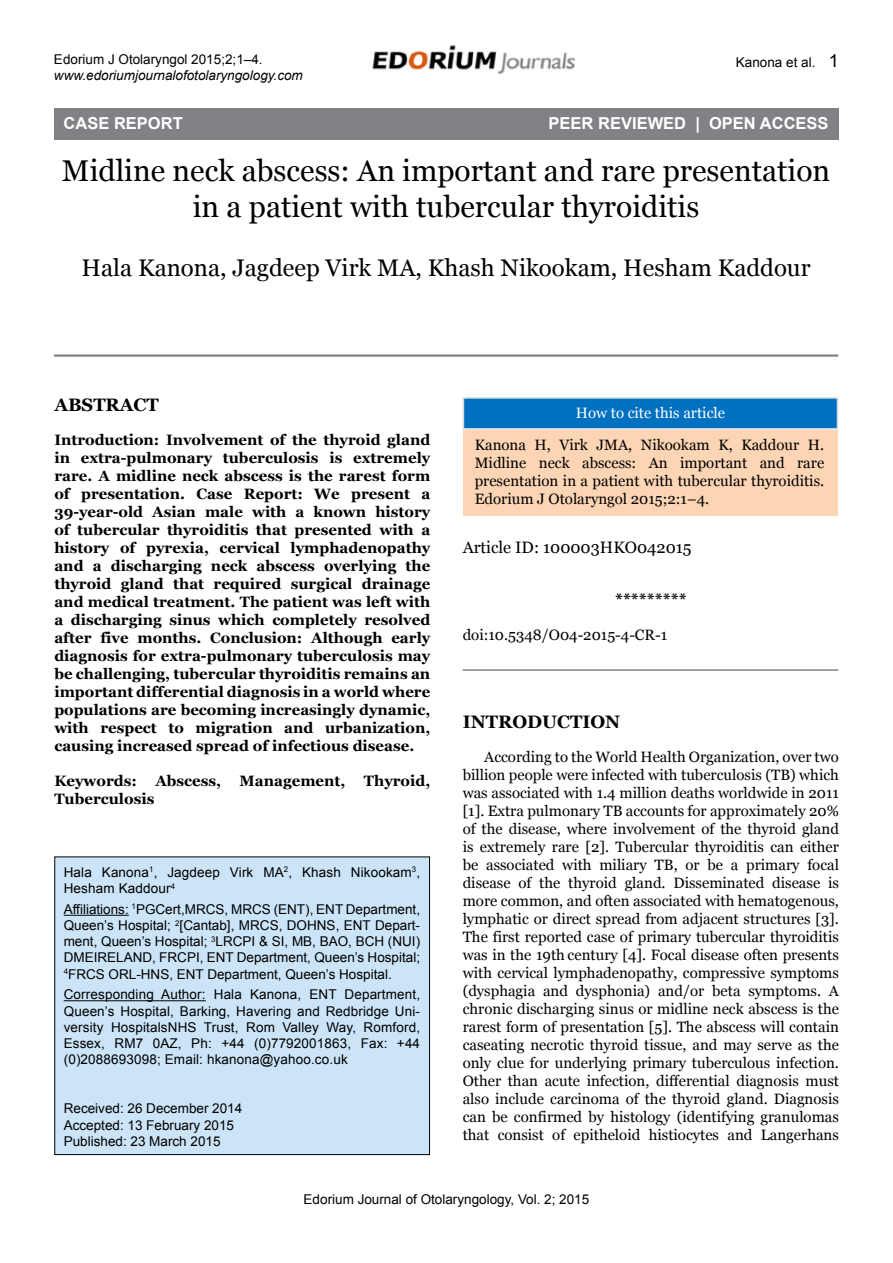
<style>
.page{position:relative;width:893px;height:1263px;background:#fff}
.page>*{position:absolute;margin:0;border:0;box-sizing:border-box;transform-origin:0 0}
.t1{font:30px/36px "Georgia";color:#000;text-align:center}
.t2{font:24px "Georgia";color:#000}
.t3{font:700 18px "Georgia";color:#000}
.t4{font:700 16.5px "Arial";color:#fff}
.t5{font:16.5px "Georgia";color:#000}
.t6{font:700 16.5px "Georgia";color:#000}
.t7{font:15px/18px "Georgia";color:#000;text-align:justify}
.t8{font:700 15px/18px "Georgia";color:#000;text-align:justify}
.t9{font:15px "Georgia";color:#fff}
.t10{font:13.5px/16.2px "Arial";color:#000}
.t11{font:italic 13.5px "Arial";color:#000}
.s1{font-size:18px}
</style>
<div class="page">
<img style="left:372px;top:45px;width:203px;height:29px">
<div style="left:54px;top:108px;width:784px;height:32px;background:#808285"></div>
<hr style="left:54px;top:354px;width:784px;height:3px;background:#808285">
<div style="left:55px;top:857px;width:375px;height:297px;background:#cce4f7"></div>
<div style="left:54px;top:856px;width:376px;height:299px;border:1px solid #000"></div>
<hr style="left:64px;top:915px;width:65px;height:1px;background:#000">
<hr style="left:64px;top:1000px;width:142px;height:1px;background:#000">
<div style="left:463px;top:431px;width:375px;height:85px;background:#fcd5b5"></div>
<div style="left:463px;top:397px;width:375px;height:33px;background:#0070c0;border:2px solid #d9d9d9"></div>
<hr style="left:463px;top:669px;width:375px;height:2px;background:#808285">
<p class="t10" style="left:54px;top:51px;width:210px">Edorium J Otolaryngol 2015;2;1–4.</p>
<p class="t11" style="left:54px;top:67px;width:250px">www.edoriumjournalofotolaryngology.com</p>
<p class="t10" style="left:736px;top:54px;width:105px">Kanona et al. <span class="s1">1</span></p>
<p class="t4" style="left:64px;top:112px;width:121px">CASE REPORT</p>
<p class="t4" style="left:549px;top:112px;width:173px">PEER REVIEWED | OPE</p>
<p class="t4" style="left:744px;top:112px;width:29px">N ACCESS</p>
<h1 class="t1" style="left:62px;top:153px;width:770px">Midline neck abscess: An important and rare presentation in a patient with tubercular thyroiditis</h1>
<h2 class="t2" style="left:82px;top:253px;width:730px">Hala Kanona, Jagdeep Virk MA, Khash Nikookam, Hesham Kaddour</h2>
<p class="t3" style="left:54px;top:393px;width:106px">Abstract</p>
<p class="t8" style="left:54px;top:431px;width:377px">Introduction: Involvement of the thyroid gland in extra-pulmonary tuberculosis is extremely rare. A midline neck abscess is the rarest form of presentation. Case Report: We present a 39-year-old Asian male with a known history of tubercular thyroiditis that presented with a history of pyrexia, cervical lymphadenopathy and a discharging neck abscess overlying the thyroid gland that required surgical drainage and medical treatment. The patient was left with a discharging sinus which completely resolved after five months. Conclusion: Although early diagnosis for extra-pulmonary tuberculosis may be challenging, tubercular thyroiditis remains an important differential diagnosis in a world where populations are becoming increasingly dynamic, with respect to migration and urbanization, causing increased spread of infectious disease.</p>
<p class="t8" style="left:54px;top:772px;width:377px">Keywords: Abscess, Management, Thyroid,<br>Tuberculosis</p>
<p class="t10" style="left:64px;top:864px;width:358px">Hala Kanona<sup>1</sup>, Jagdeep Virk MA<sup>2</sup>, Khash Nikookam<sup>3</sup>,<br>Hesham Kaddour<sup>4</sup></p>
<p class="t10" style="left:64px;top:901px;width:358px;text-align:justify">Affiliations: <sup>1</sup>PGCert,MRCS, MRCS (ENT), ENT Department, Queen’s Hospital; <sup>2</sup>[Cantab], MRCS, DOHNS, ENT Depart&shy;ment, Queen’s Hospital; <sup>3</sup>LRCPI &amp; SI, MB, BAO, BCH (NUI)<br>DMEIRELAND, FRCPI, ENT Department, Queen’s Hospital; <sup>4</sup>FRCS ORL-HNS, ENT Department, Queen’s Hospital.</p>
<p class="t10" style="left:64px;top:987px;width:358px;text-align:justify">Corresponding Author: Hala Kanona, ENT Department, Queen’s Hospital, Barking, Havering and Redbridge Uni&shy;versity HospitalsNHS Trust, Rom Valley Way, Romford, Essex, RM7 0AZ, Ph: +44 (0)7792001863, Fax: +44 (0)2088693098; Email: hkanona@yahoo.co.uk</p>
<p class="t10" style="left:64px;top:1101px;width:180px">Received: 26 December 2014<br>Accepted: 13 February 2015<br>Published: 23 March 2015</p>
<p class="t9" style="left:576px;top:403px;width:151px">How to cite this article</p>
<p class="t7" style="left:475px;top:436px;width:351px">Kanona H, Virk JMA, Nikookam K, Kaddour H.<br>Midline neck abscess: An important and rare presentation in a patient with tubercular thyroiditis.<br>Edorium J Otolaryngol 2015;2:1–4.</p>
<p class="t5" style="left:463px;top:537px;width:230px">Article ID: 100003HKO042015</p>
<p class="t6" style="left:615px;top:589px;width:73px">*********</p>
<p class="t7" style="left:463px;top:626px;width:206px">doi:10.5348/O04-2015-4-CR-1</p>
<p class="t3" style="left:463px;top:710px;width:159px">Introduction</p>
<p class="t7" style="left:463px;top:748px;width:378px;text-indent:22px">According to the World Health Organization, over two billion people were infected with tuberculosis (TB) which was associated with 1.4 million deaths worldwide in 2011 [1]. Extra pulmonary TB accounts for approximately 20% of the disease, where involvement of the thyroid gland is extremely rare [2]. Tubercular thyroiditis can either be associated with miliary TB, or be a primary focal disease of the thyroid gland. Disseminated disease is more common, and often associated with hematogenous, lymphatic or direct spread from adjacent structures [3].<br>The first reported case of primary tubercular thyroiditis was in the 19th century [4]. Focal disease often presents with cervical lymphadenopathy, compressive symptoms (dysphagia and dysphonia) and/or beta symptoms. A chronic discharging sinus or midline neck abscess is the rarest form of presentation [5]. The abscess will contain caseating necrotic thyroid tissue, and may serve as the only clue for underlying primary tuberculous infection.<br>Other than acute infection, differential diagnosis must also include carcinoma of the thyroid gland. Diagnosis can be confirmed by histology (identifying granulomas that consist of epitheloid histiocytes and Langerhans</p>
<p class="t10" style="left:304px;top:1191px;width:287px">Edorium Journal of Otolaryngology, Vol. 2; 2015</p>
</div>
